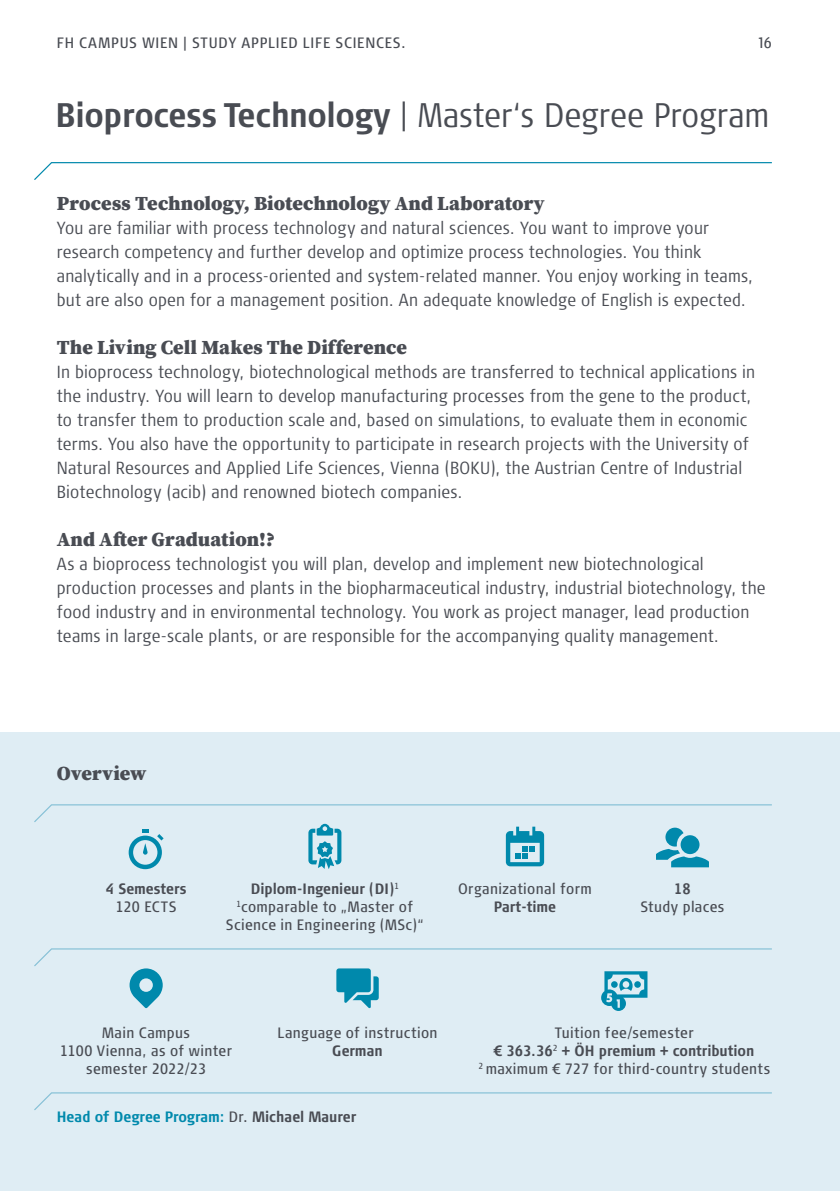
<style>
.page{position:relative;width:840px;height:1191px;background:#fff}
.page>*{position:absolute;margin:0;border:0;box-sizing:border-box;transform-origin:0 0}
.t1{font:300 condensed 34px "Signa OT";color:#494c53}
.t2{font:900 20px "Source Serif Pro";letter-spacing:.005em;color:#494c53}
.t3{font:300 condensed 17.6px/24px "Signa OT";letter-spacing:.01em;color:#494c53}
.t4{font:condensed 15px/18px "Signa OT";letter-spacing:.025em;color:#494c53;text-align:center}
.t5{font:condensed 15px "Signa OT";letter-spacing:.055em;color:#494c53}
.t6{font:700 condensed 15px "Signa OT";color:#0089ac}
.t7{font:700 condensed 15px "Signa OT";letter-spacing:.005em;color:#494c53}
.s1{font-weight:700}
.s2{font-weight:400;color:#494c53}
.s3{color:#494c53}
</style>
<div class="page">
<div style="left:0;top:732px;width:839px;height:459px;background:#dfedf4"></div>
<svg style="left:34px;top:1092px;width:738px;height:18px"></svg>
<svg style="left:34px;top:804px;width:738px;height:65px"></svg>
<svg style="left:34px;top:162px;width:738px;height:18px"></svg>
<svg style="left:34px;top:948px;width:738px;height:63px"></svg>
<p class="t5" style="left:57px;top:34px;width:350px">FH CAMPUS WIEN | STUDY APPLIED LIFE SCIENCES.</p>
<p class="t4" style="left:757px;top:34px;width:15px">16</p>
<h1 class="t1" style="left:55px;top:96px;width:715px"><span class="s1">Bioprocess Technology</span> | Master‘s Degree Program</h1>
<p class="t2" style="left:57px;top:192px;width:489px">Process Technology, Biotechnology And Laboratory</p>
<p class="t3" style="left:57px;top:216px;width:697px">You are familiar with process technology and natural sciences. You want to improve your research competency and further develop and optimize process technologies. You think analytically and in a process-oriented and system-related manner. You enjoy working in teams, but are also open for a management position. An adequate knowledge of English is expected.</p>
<p class="t2" style="left:57px;top:336px;width:351px">The Living Cell Makes The Difference</p>
<p class="t3" style="left:57px;top:360px;width:699px">In bioprocess technology, biotechnological methods are transferred to technical applications in the industry. You will learn to develop manufacturing processes from the gene to the product, to transfer them to production scale and, based on simulations, to evaluate them in economic terms. You also have the opportunity to participate in research projects with the University of Natural Resources and Applied Life Sciences, Vienna (BOKU), the Austrian Centre of Industrial Biotechnology (acib) and renowned biotech companies.</p>
<p class="t2" style="left:57px;top:528px;width:219px">And After Graduation!?</p>
<p class="t3" style="left:57px;top:552px;width:710px">As a bioprocess technologist you will plan, develop and implement new biotechnological production processes and plants in the biopharmaceutical industry, industrial biotechnology, the food industry and in environmental technology. You work as project manager, lead production teams in large-scale plants, or are responsible for the accompanying quality management.</p>
<p class="t2" style="left:57px;top:762px;width:91px">Overview</p>
<p class="t7" style="left:106px;top:880px;width:82px">4 Semesters</p>
<p class="t4" style="left:116px;top:898px;width:62px">120 ECTS</p>
<p class="t4" style="left:226px;top:880px;width:199px"><span class="s1">Diplom-Ingenieur (DI)</span><sup>1<br>1</sup>comparable to „Master of<br>Science in Engineering (MSc)“</p>
<p class="t4" style="left:458px;top:880px;width:135px">Organizational form</p>
<p class="t7" style="left:493px;top:898px;width:64px">Part-time</p>
<p class="t7" style="left:673px;top:880px;width:18px">18</p>
<p class="t4" style="left:640px;top:898px;width:85px">Study places</p>
<p class="t4" style="left:60px;top:1023px;width:173px">Main Campus<br>1100 Vienna, as of winter semester 2022/23</p>
<p class="t4" style="left:277px;top:1023px;width:161px">Language of instruction</p>
<p class="t7" style="left:332px;top:1041px;width:52px">German</p>
<p class="t6" style="left:57px;top:1108px;width:301px">Head of Degree Program: <span class="s2">Dr.</span> <span class="s3">Michael Maurer</span></p>
<p class="t4" style="left:478px;top:1023px;width:293px">Tuition fee/semester<br><span class="s1">€ 363.36</span><sup>2</sup> <span class="s1">+ ÖH premium + contribution<br></span><sup>2</sup> maximum € 727 for third-country students</p>
</div>
